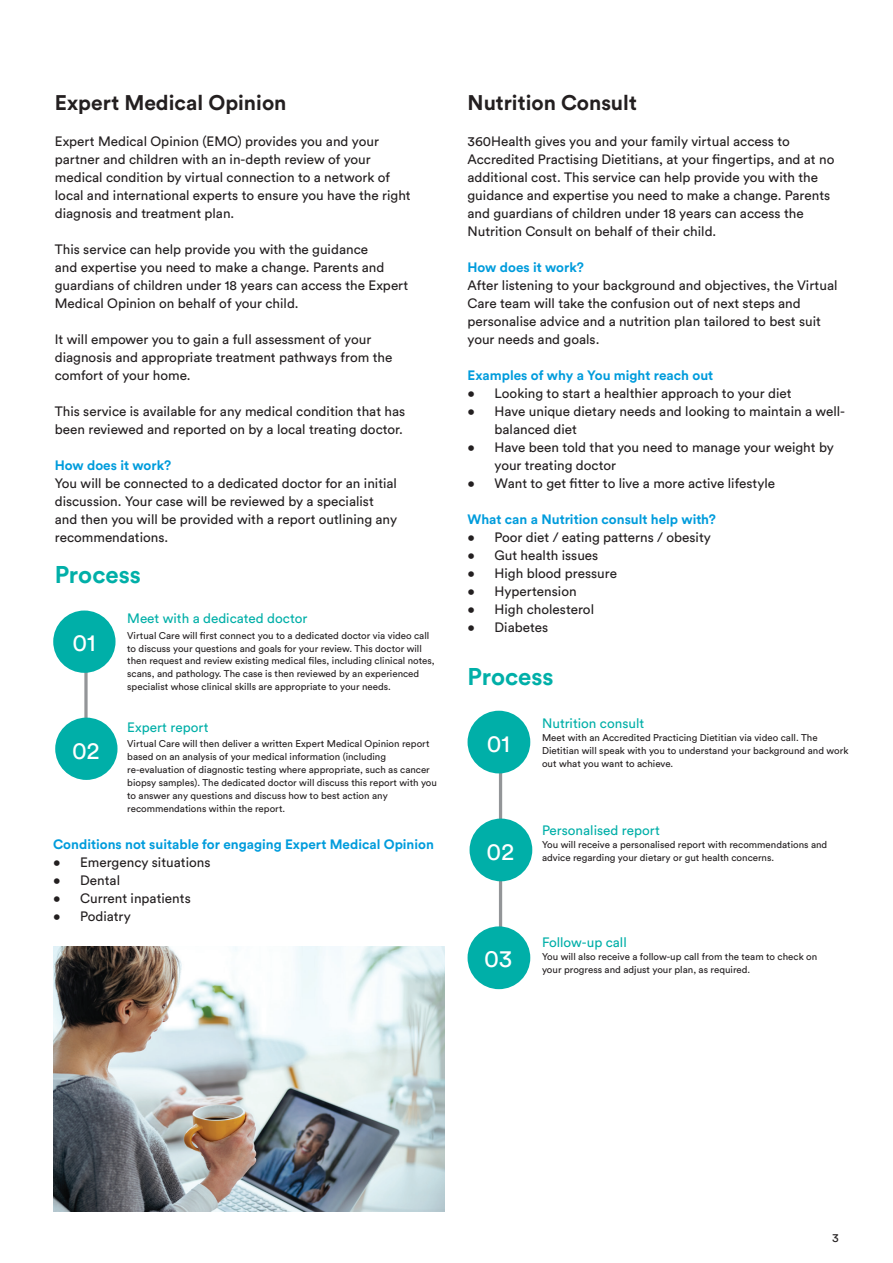
<style>
.page{position:relative;width:893px;height:1263px;background:#fff}
.page>*{position:absolute;margin:0;border:0;box-sizing:border-box;transform-origin:0 0}
.t1{font:24.3px "Circular Pro";color:#fff}
.t2{font:700 24px "Circular Pro";color:#00afa8}
.t3{font:24px "Circular Pro";letter-spacing:-.005em;color:#fff}
.t4{font:700 21px "Circular Pro";color:#231f20}
.t5{font:13.5px/18px "Circular Pro";color:#231f20}
.t6{font:700 13.5px "Circular Pro";color:#009cdc}
.t7{font:13.5px "Circular Pro";color:#00afa8}
.t8{font:12px "Circular Pro";color:#231f20}
.t9{font:9.75px/12.9px "Circular Pro";color:#231f20}
</style>
<div class="page">
<img style="left:53px;top:946px;width:392px;height:266px">
<svg style="left:84px;top:673px;width:4px;height:45px"></svg>
<div style="left:53px;top:610px;width:63px;height:63px;background:#00afa8;border-radius:50%"></div>
<div style="left:55px;top:718px;width:63px;height:62px;background:#00afa8;border-radius:50%"></div>
<hr style="left:499px;top:757px;width:3px;height:213px;background:#939598">
<div style="left:468px;top:711px;width:62px;height:62px;background:#00afa8;border-radius:50%"></div>
<div style="left:470px;top:818px;width:62px;height:63px;background:#00afa8;border-radius:50%"></div>
<div style="left:468px;top:926px;width:62px;height:63px;background:#00afa8;border-radius:50%"></div>
<h3 class="t4" style="left:55px;top:88px;width:233px">Expert Medical Opinion</h3>
<p class="t5" style="left:55px;top:131px;width:357px">Expert Medical Opinion (EMO) provides you and your partner and children with an in-depth review of your medical condition by virtual connection to a network of local and international experts to ensure you have the right diagnosis and treatment plan.</p>
<p class="t5" style="left:55px;top:239px;width:355px">This service can help provide you with the guidance<br>and expertise you need to make a change. Parents and guardians of children under 18 years can access the Expert Medical Opinion on behalf of your child.</p>
<p class="t5" style="left:55px;top:329px;width:339px">It will empower you to gain a full assessment of your diagnosis and appropriate treatment pathways from the comfort of your home.</p>
<p class="t5" style="left:55px;top:401px;width:352px">This service is available for any medical condition that has been reviewed and reported on by a local treating doctor.</p>
<p class="t6" style="left:55px;top:456px;width:118px">How does it work?</p>
<p class="t5" style="left:55px;top:473px;width:344px">You will be connected to a dedicated doctor for an initial discussion. Your case will be reviewed by a specialist and then you will be provided with a report outlining any recommendations.</p>
<h2 class="t2" style="left:55px;top:558px;width:88px">Process</h2>
<h3 class="t4" style="left:468px;top:88px;width:171px">Nutrition Consult</h3>
<p class="t5" style="left:468px;top:131px;width:368px">360Health gives you and your family virtual access to Accredited Practising Dietitians, at your fingertips, and at no additional cost. This service can help provide you with the guidance and expertise you need to make a change. Parents and guardians of children under 18 years can access the Nutrition Consult on behalf of their child.</p>
<p class="t6" style="left:468px;top:258px;width:118px">How does it work?</p>
<p class="t5" style="left:468px;top:275px;width:371px">After listening to your background and objectives, the Virtual Care team will take the confusion out of next steps and personalise advice and a nutrition plan tailored to best suit your needs and goals.</p>
<p class="t6" style="left:468px;top:366px;width:247px">Examples of why a You might reach out</p>
<p class="t5" style="left:468px;top:383px;width:326px">• Looking to start a healthier approach to your diet</p>
<p class="t5" style="left:495px;top:401px;width:352px;text-indent:-27px">• Have unique dietary needs and looking to maintain a well&shy;balanced diet</p>
<p class="t5" style="left:495px;top:437px;width:341px;text-indent:-27px">• Have been told that you need to manage your weight by your treating doctor</p>
<p class="t5" style="left:468px;top:473px;width:309px">• Want to get fitter to live a more active lifestyle</p>
<p class="t6" style="left:468px;top:510px;width:250px">What can a Nutrition consult help with?</p>
<p class="t5" style="left:468px;top:527px;width:245px">• Poor diet / eating patterns / obesity</p>
<p class="t5" style="left:468px;top:545px;width:132px">• Gut health issues</p>
<p class="t5" style="left:468px;top:563px;width:151px">• High blood pressure</p>
<p class="t5" style="left:468px;top:581px;width:111px">• Hypertension</p>
<p class="t5" style="left:468px;top:599px;width:128px">• High cholesterol</p>
<p class="t5" style="left:468px;top:617px;width:82px">• Diabetes</p>
<h2 class="t2" style="left:468px;top:660px;width:88px">Process</h2>
<p class="t7" style="left:127px;top:609px;width:182px">Meet with a dedicated doctor</p>
<p class="t9" style="left:127px;top:628px;width:309px">Virtual Care will first connect you to a dedicated doctor via video call to discuss your questions and goals for your review. This doctor will then request and review existing medical files, including clinical notes, scans, and pathology. The case is then reviewed by an experienced specialist whose clinical skills are appropriate to your needs.</p>
<p class="t7" style="left:127px;top:718px;width:83px">Expert report</p>
<p class="t9" style="left:127px;top:737px;width:311px">Virtual Care will then deliver a written Expert Medical Opinion report based on an analysis of your medical information (including re-evaluation of diagnostic testing where appropriate, such as cancer biopsy samples). The dedicated doctor will discuss this report with you to answer any questions and discuss how to best action any recommendations within the report.</p>
<h2 class="t3" style="left:72px;top:627px;width:25px">01</h2>
<p class="t7" style="left:542px;top:714px;width:104px">Nutrition consult</p>
<p class="t9" style="left:542px;top:730px;width:308px">Meet with an Accredited Practicing Dietitian via video call. The<br>Dietitian will speak with you to understand your background and work out what you want to achieve.</p>
<h2 class="t3" style="left:72px;top:734px;width:29px">02</h2>
<h2 class="t3" style="left:487px;top:727px;width:25px">01</h2>
<p class="t6" style="left:53px;top:835px;width:382px">Conditions not suitable for engaging Expert Medical Opinion</p>
<p class="t5" style="left:53px;top:853px;width:159px">• Emergency situations</p>
<p class="t5" style="left:53px;top:871px;width:68px">• Dental</p>
<p class="t5" style="left:53px;top:889px;width:139px">• Current inpatients</p>
<p class="t5" style="left:53px;top:907px;width:79px">• Podiatry</p>
<p class="t7" style="left:542px;top:821px;width:119px">Personalised report</p>
<p class="t9" style="left:542px;top:837px;width:287px">You will receive a personalised report with recommendations and</p>
<h2 class="t3" style="left:487px;top:835px;width:29px">02</h2>
<p class="t9" style="left:542px;top:850px;width:234px">advice regarding your dietary or gut health concerns.</p>
<h1 class="t1" style="left:484px;top:942px;width:30px">03</h1>
<p class="t7" style="left:542px;top:933px;width:86px">Follow-up call</p>
<p class="t9" style="left:542px;top:949px;width:277px">You will also receive a follow-up call from the team to check on your progress and adjust your plan, as required.</p>
<p class="t8" style="left:832px;top:1229px;width:8px">3</p>
</div>
